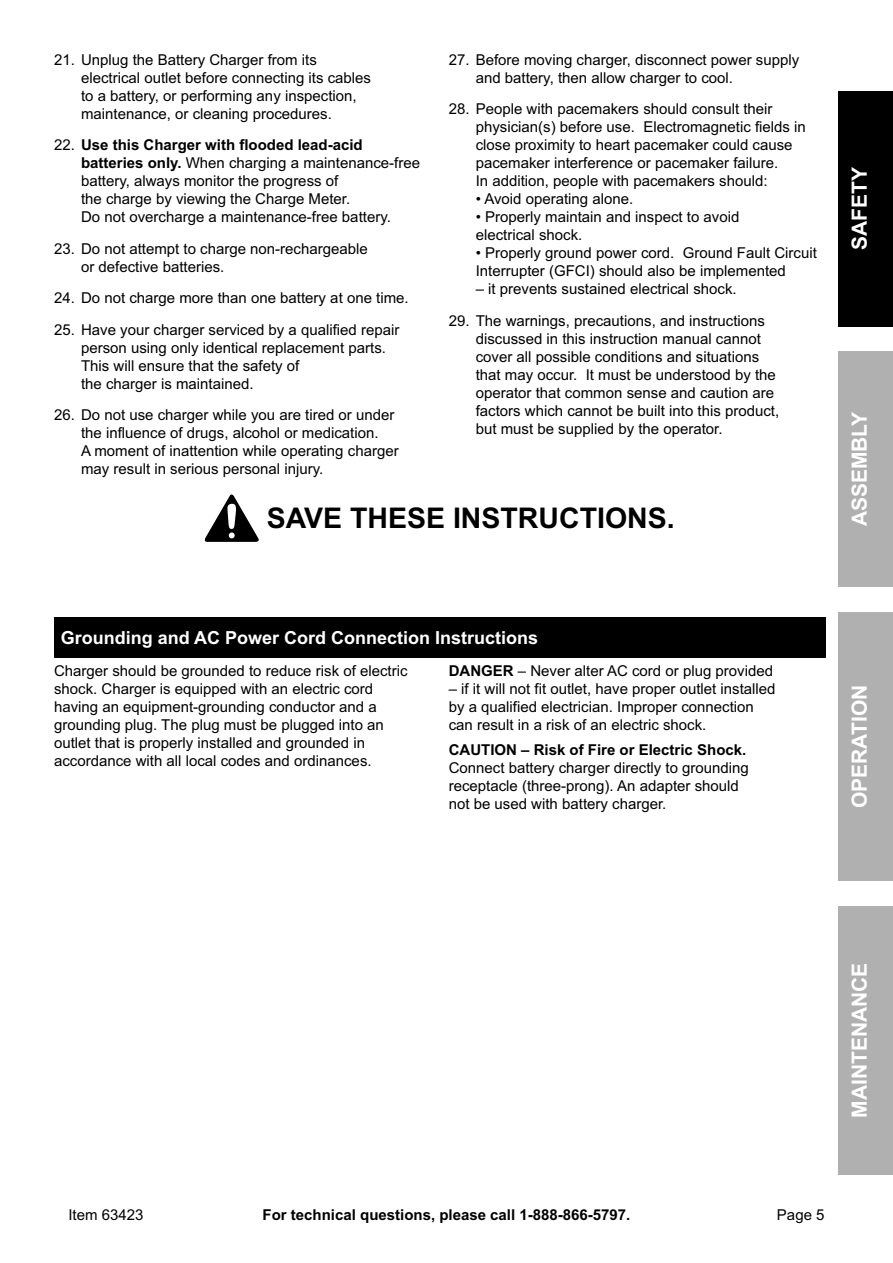
<style>
.page{position:relative;width:893px;height:1263px;background:#fff}
.page>*{position:absolute;margin:0;border:0;box-sizing:border-box;transform-origin:0 0}
.t1{font:700 28.5px "Arial";color:#000}
.t2{font:700 21px "Arial";color:#fff}
.Heading{font:700 18px "Arial";color:#fff}
.Paragraph{font:15px/18px "Arial";color:#000}
.t3{font:700 15px "Arial";color:#000}
.s1{font-weight:700}
</style>
<div class="page">
<div style="left:839px;top:91px;width:54px;height:236px;background:#000"></div>
<div style="left:839px;top:612px;width:54px;height:269px;background:#b0b0b0"></div>
<div style="left:839px;top:906px;width:54px;height:269px;background:#b0b0b0"></div>
<div style="left:839px;top:352px;width:54px;height:235px;background:#b0b0b0"></div>
<div style="left:54px;top:618px;width:771px;height:40px;background:#000"></div>
<svg style="left:204px;top:494px;width:55px;height:48px"></svg>
<p class="Paragraph" style="left:81px;top:51px;width:292px;text-indent:-27px">21. Unplug the Battery Charger from its electrical outlet before connecting its cables to a battery, or performing any inspection, maintenance, or cleaning procedures.</p>
<p class="Paragraph" style="left:81px;top:136px;width:341px;text-indent:-27px">22. <span class="s1">Use this Charger with flooded lead‑acid batteries only.</span> When charging a maintenance‑free battery, always monitor the progress of<br>the charge by viewing the Charge Meter.<br>Do not overcharge a maintenance-free battery.</p>
<p class="Paragraph" style="left:81px;top:240px;width:288px;text-indent:-27px">23. Do not attempt to charge non‑rechargeable or defective batteries.</p>
<p class="Paragraph" style="left:54px;top:289px;width:356px">24. Do not charge more than one battery at one time.</p>
<p class="Paragraph" style="left:81px;top:321px;width:320px;text-indent:-27px">25. Have your charger serviced by a qualified repair person using only identical replacement parts.<br>This will ensure that the safety of<br>the charger is maintained.</p>
<p class="Paragraph" style="left:81px;top:406px;width:319px;text-indent:-27px">26. Do not use charger while you are tired or under the influence of drugs, alcohol or medication.<br>A moment of inattention while operating charger may result in serious personal injury.</p>
<p class="Paragraph" style="left:476px;top:51px;width:325px;text-indent:-27px">27. Before moving charger, disconnect power supply and battery, then allow charger to cool.</p>
<p class="Paragraph" style="left:476px;top:100px;width:332px;text-indent:-27px">28. People with pacemakers should consult their physician(s) before use. Electromagnetic fields in close proximity to heart pacemaker could cause pacemaker interference or pacemaker failure.<br>In addition, people with pacemakers should:</p>
<p class="Paragraph" style="left:476px;top:190px;width:159px">• Avoid operating alone.</p>
<p class="Paragraph" style="left:476px;top:208px;width:265px">• Properly maintain and inspect to avoid electrical shock.</p>
<p class="Paragraph" style="left:476px;top:244px;width:343px">• Properly ground power cord. Ground Fault Circuit<br>Interrupter (GFCI) should also be implemented</p>
<p class="Paragraph" style="left:476px;top:280px;width:262px">– it prevents sustained electrical shock.</p>
<p class="Paragraph" style="left:476px;top:312px;width:305px;text-indent:-27px">29. The warnings, precautions, and instructions discussed in this instruction manual cannot cover all possible conditions and situations that may occur. It must be understood by the operator that common sense and caution are factors which cannot be built into this product, but must be supplied by the operator.</p>
<p class="t1" style="left:267px;top:499px;width:410px">SAVE THESE INSTRUCTIONS.</p>
<h2 class="t2" style="left:845px;top:250px;width:84px;rotate:-90deg">Safety</h2>
<h2 class="t2" style="left:845px;top:526px;width:116px;rotate:-90deg">Assembly</h2>
<p class="Heading" style="left:61px;top:626px;width:479px">Grounding and AC Power Cord Connection Instructions</p>
<p class="Paragraph" style="left:54px;top:662px;width:355px">Charger should be grounded to reduce risk of electric shock. Charger is equipped with an electric cord having an equipment-grounding conductor and a grounding plug. The plug must be plugged into an outlet that is properly installed and grounded in accordance with all local codes and ordinances.</p>
<p class="Paragraph" style="left:449px;top:662px;width:326px"><span class="s1">DANGER</span> – Never alter AC cord or plug provided</p>
<p class="Paragraph" style="left:449px;top:680px;width:328px">– if it will not fit outlet, have proper outlet installed by a qualified electrician. Improper connection can result in a risk of an electric shock.</p>
<p class="Paragraph" style="left:449px;top:741px;width:302px"><span class="s1">CAUTION – Risk of Fire or Electric Shock.<br></span>Connect battery charger directly to grounding receptacle (three-prong). An adapter should not be used with battery charger.</p>
<h2 class="t2" style="left:845px;top:808px;width:125px;rotate:-90deg">Operation</h2>
<h2 class="t2" style="left:845px;top:1118px;width:154px;rotate:-90deg">Maintenance</h2>
<p class="Paragraph" style="left:68px;top:1206px;width:77px">Item 63423</p>
<p class="t3" style="left:263px;top:1205px;width:369px">For technical questions, please call 1-888-866-5797.</p>
<p class="Paragraph" style="left:777px;top:1206px;width:49px">Page 5</p>
</div>
